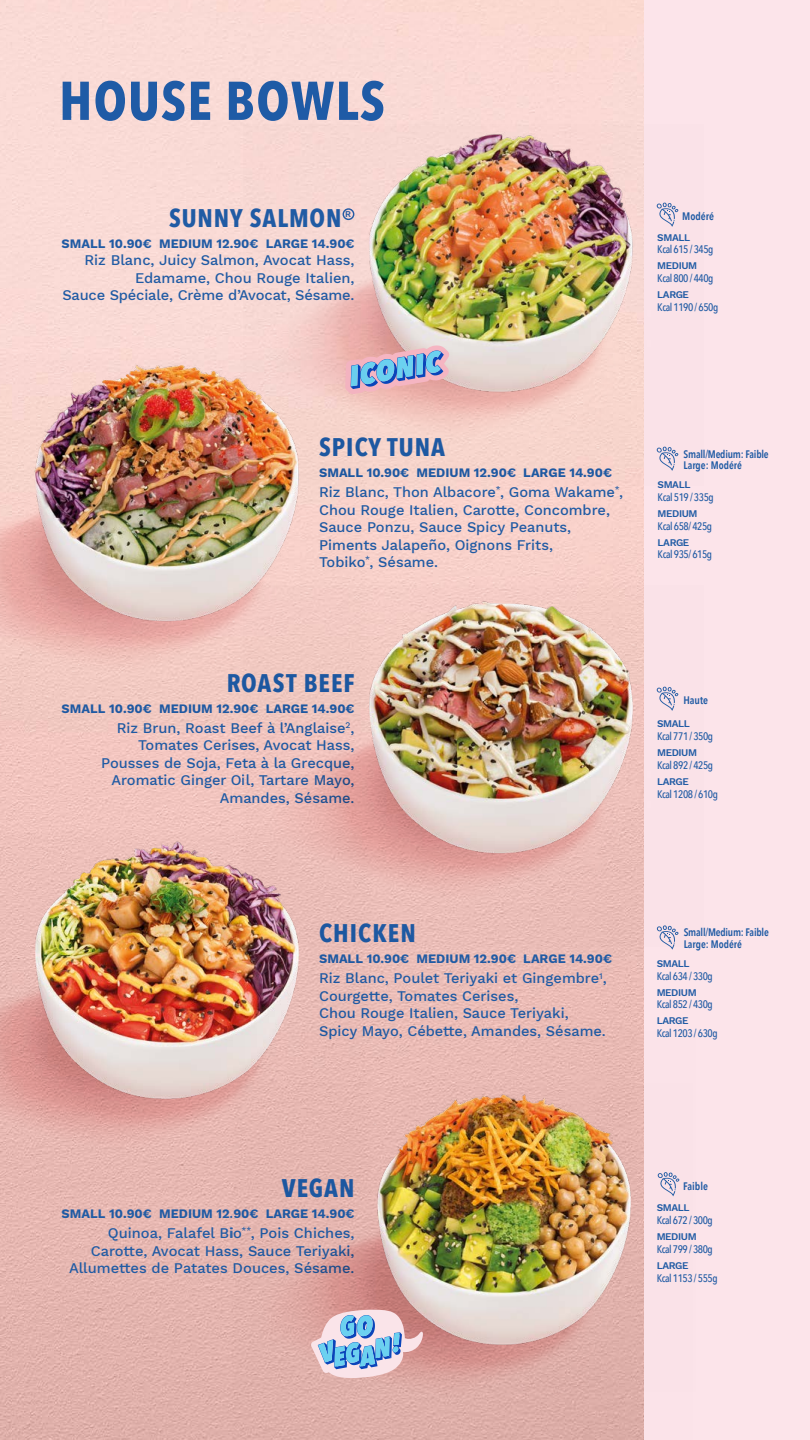
<style>
.page{position:relative;width:810px;height:1440px;background:#fff}
.page>*{position:absolute;margin:0;border:0;box-sizing:border-box;transform-origin:0 0}
.t1{font:700 54px "Avenir Next Condensed";letter-spacing:.025em;color:#1f5ba6}
.t2{font:700 25.42px "Avenir Next Condensed";letter-spacing:.04em;color:#205ba4}
.t3{font:500 14.55px/17.5px "Work Sans";color:#205ba4;text-align:right}
.t4{font:700 12.75px "Work Sans";color:#205ba4}
.t5{font:500 10.88px "Avenir Next Condensed";letter-spacing:-.04em;color:#205ba4}
.t6{font:600 10.88px/11.8px "Avenir Next Condensed";letter-spacing:-.01em;color:#205ba4}
.t7{font:600 10.05px "Work Sans";letter-spacing:-.04em;color:#205ba4}
.t8{font:600 8.7px "Work Sans";color:#255ba4}
</style>
<div class="page">
<img style="left:0;top:0;width:644px;height:1440px">
<div style="left:644px;top:0;width:166px;height:1440px;background:#fce4ea"></div>
<img style="left:243px;top:125px;width:436px;height:360px">
<svg style="left:345px;top:345px;width:105px;height:49px;background:#b3abc2"></svg>
<img style="left:243px;top:586px;width:436px;height:360px">
<img style="left:233px;top:1197px;width:411px;height:243px">
<img style="left:235px;top:1031px;width:445px;height:361px">
<div style="left:343px;top:208px;width:11px;height:12px;border:1px solid #255ba4;border-radius:50%"></div>
<svg style="left:657px;top:446px;width:21px;height:25px"></svg>
<svg style="left:657px;top:925px;width:22px;height:25px"></svg>
<svg style="left:657px;top:686px;width:21px;height:25px"></svg>
<svg style="left:657px;top:202px;width:21px;height:25px"></svg>
<svg style="left:658px;top:1172px;width:21px;height:24px"></svg>
<svg style="left:310px;top:1309px;width:113px;height:69px;background:#bbb8ca"></svg>
<img style="left:0;top:353px;width:370px;height:375px">
<img style="left:0;top:831px;width:370px;height:360px">
<h1 class="t1" style="left:59px;top:68px;width:327px">HOUSE BOWLS</h1>
<h2 class="t2" style="left:169px;top:202px;width:174px">SUNNY SALMON</h2>
<p class="t8" style="left:345px;top:209px;width:7px">R</p>
<p class="t4" style="left:62px;top:236px;width:294px">SMALL 10.90€ MEDIUM 12.90€ LARGE 14.90€</p>
<p class="t3" style="left:62px;top:252px;width:294px">Riz Blanc, Juicy Salmon, Avocat Hass,<br>Edamame, Chou Rouge Italien,<br>Sauce Spéciale, Crème d’Avocat, Sésame.</p>
<p class="t6" style="left:682px;top:210px;width:33px">Modéré</p>
<p class="t7" style="left:657px;top:231px;width:34px">SMALL</p>
<p class="t5" style="left:657px;top:243px;width:58px">Kcal 615 / 345g</p>
<p class="t7" style="left:657px;top:260px;width:41px">MEDIUM</p>
<p class="t5" style="left:657px;top:272px;width:58px">Kcal 800 / 440g</p>
<p class="t7" style="left:657px;top:289px;width:33px">LARGE</p>
<p class="t5" style="left:657px;top:301px;width:62px">Kcal 1190 / 650g</p>
<h2 class="t2" style="left:319px;top:432px;width:127px">SPICY TUNA</h2>
<p class="t4" style="left:319px;top:465px;width:294px">SMALL 10.90€ MEDIUM 12.90€ LARGE 14.90€</p>
<p class="t3" style="left:319px;top:484px;width:306px;text-align:left">Riz Blanc, Thon Albacore<sup>*</sup>, Goma Wakame<sup>*</sup>, Chou Rouge Italien, Carotte, Concombre, Sauce Ponzu, Sauce Spicy Peanuts, Piments Jalapeño, Oignons Frits,<br>Tobiko<sup>*</sup>, Sésame.</p>
<p class="t6" style="left:684px;top:448px;width:87px">Small/Medium: Faible<br>Large: Modéré</p>
<p class="t7" style="left:658px;top:479px;width:34px">SMALL</p>
<p class="t5" style="left:658px;top:490px;width:58px">Kcal 519 / 335g</p>
<p class="t7" style="left:658px;top:507px;width:41px">MEDIUM</p>
<p class="t5" style="left:658px;top:519px;width:56px">Kcal 658/ 425g</p>
<p class="t7" style="left:658px;top:536px;width:33px">LARGE</p>
<p class="t5" style="left:658px;top:548px;width:56px">Kcal 935/ 615g</p>
<h2 class="t2" style="left:227px;top:667px;width:129px">ROAST BEEF</h2>
<p class="t4" style="left:62px;top:701px;width:294px">SMALL 10.90€ MEDIUM 12.90€ LARGE 14.90€</p>
<p class="t3" style="left:101px;top:720px;width:255px">Riz Brun, Roast Beef à l’Anglaise<sup>2</sup>,<br>Tomates Cerises, Avocat Hass,<br>Pousses de Soja, Feta à la Grecque,<br>Aromatic Ginger Oil, Tartare Mayo,<br>Amandes, Sésame.</p>
<p class="t6" style="left:684px;top:694px;width:26px">Haute</p>
<p class="t7" style="left:657px;top:718px;width:34px">SMALL</p>
<p class="t5" style="left:657px;top:730px;width:58px">Kcal 771 / 350g</p>
<p class="t7" style="left:657px;top:747px;width:41px">MEDIUM</p>
<p class="t5" style="left:657px;top:759px;width:58px">Kcal 892 / 425g</p>
<p class="t7" style="left:657px;top:776px;width:33px">LARGE</p>
<p class="t5" style="left:657px;top:787px;width:62px">Kcal 1208 / 610g</p>
<h2 class="t2" style="left:319px;top:918px;width:98px">CHICKEN</h2>
<p class="t4" style="left:319px;top:952px;width:294px">SMALL 10.90€ MEDIUM 12.90€ LARGE 14.90€</p>
<p class="t3" style="left:319px;top:970px;width:289px;text-align:left">Riz Blanc, Poulet Teriyaki et Gingembre<sup>1</sup>, Courgette, Tomates Cerises,<br>Chou Rouge Italien, Sauce Teriyaki, Spicy Mayo, Cébette, Amandes, Sésame.</p>
<p class="t6" style="left:684px;top:926px;width:87px">Small/Medium: Faible<br>Large: Modéré</p>
<p class="t7" style="left:657px;top:957px;width:34px">SMALL</p>
<p class="t5" style="left:657px;top:969px;width:58px">Kcal 634 / 330g</p>
<p class="t7" style="left:657px;top:986px;width:41px">MEDIUM</p>
<p class="t5" style="left:657px;top:998px;width:58px">Kcal 852 / 430g</p>
<p class="t7" style="left:657px;top:1015px;width:33px">LARGE</p>
<p class="t5" style="left:657px;top:1027px;width:62px">Kcal 1203 / 630g</p>
<h2 class="t2" style="left:282px;top:1173px;width:74px">VEGAN</h2>
<p class="t4" style="left:62px;top:1206px;width:294px">SMALL 10.90€ MEDIUM 12.90€ LARGE 14.90€</p>
<p class="t3" style="left:69px;top:1225px;width:287px">Quinoa, Falafel Bio<sup>**</sup>, Pois Chiches,<br>Carotte, Avocat Hass, Sauce Teriyaki,<br>Allumettes de Patates Douces, Sésame.</p>
<p class="t6" style="left:683px;top:1180px;width:26px">Faible</p>
<p class="t7" style="left:657px;top:1202px;width:34px">SMALL</p>
<p class="t5" style="left:657px;top:1214px;width:58px">Kcal 672 / 300g</p>
<p class="t7" style="left:657px;top:1231px;width:41px">MEDIUM</p>
<p class="t5" style="left:657px;top:1242px;width:58px">Kcal 799 / 380g</p>
<p class="t7" style="left:657px;top:1259px;width:33px">LARGE</p>
<p class="t5" style="left:657px;top:1271px;width:62px">Kcal 1153 / 555g</p>
</div>
